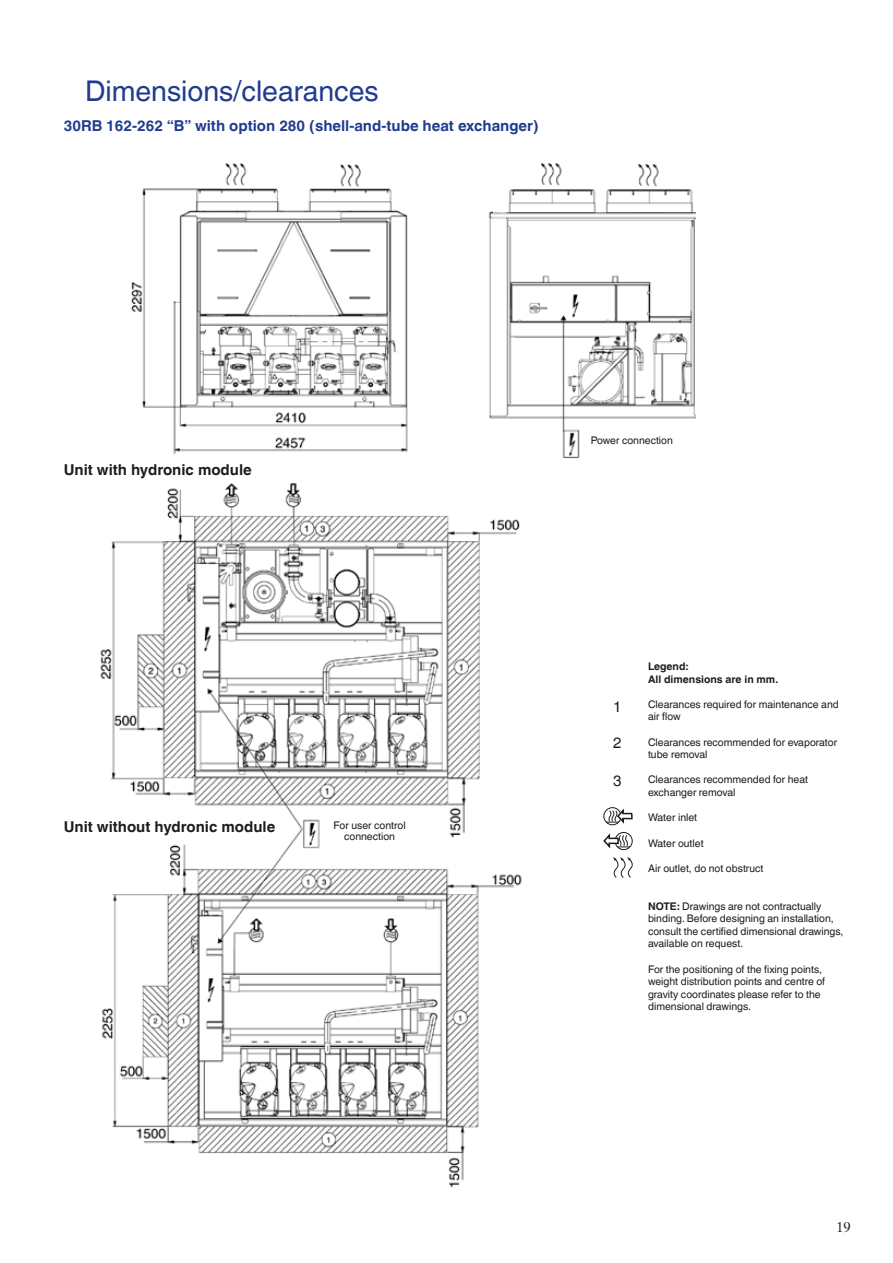
<style>
.page{position:relative;width:893px;height:1263px;background:#fff}
.page>*{position:absolute;margin:0;border:0;box-sizing:border-box;transform-origin:0 0}
.t1{font:28.5px "Helvetica Linotype";color:#213b8f}
.t2{font:700 15px "Helvetica Linotype";color:#213b8f}
.t3{font:700 15px "Helvetica Linotype";color:#1d1d1b}
.t4{font:15px "Helvetica Linotype";color:#1d1d1b}
.t5{font:14.25px "Times Ten LT Std";color:#1d1d1b}
.t6{font:10.5px/12.6px "Helvetica Linotype";color:#1d1d1b}
.t7{font:700 10.5px/12.6px "Helvetica Linotype";color:#1d1d1b}
.s1{font-weight:700}
</style>
<div class="page">
<img style="left:100px;top:164px;width:595px;height:1023px">
<svg style="left:602px;top:807px;width:31px;height:44px"></svg>
<svg style="left:613px;top:857px;width:19px;height:21px"></svg>
<h1 class="t1" style="left:85px;top:75px;width:295px">Dimensions/clearances</h1>
<h2 class="t2" style="left:64px;top:117px;width:476px">30RB 162-262 “B” with option 280 (shell-and-tube heat exchanger)</h2>
<h2 class="t3" style="left:64px;top:461px;width:190px">Unit with hydronic module</h2>
<h2 class="t3" style="left:64px;top:817px;width:213px">Unit without hydronic module</h2>
<p class="t6" style="left:334px;top:819px;width:74px;line-height:11.6px;text-align:center">For user control connection</p>
<p class="t6" style="left:591px;top:434px;width:84px">Power connection</p>
<h2 class="t4" style="left:613px;top:698px;width:10px">1</h2>
<h2 class="t4" style="left:613px;top:734px;width:10px">2</h2>
<h2 class="t4" style="left:613px;top:772px;width:10px">3</h2>
<p class="t7" style="left:648px;top:660px;width:132px">Legend:<br>All dimensions are in mm.</p>
<p class="t6" style="left:648px;top:698px;width:192px">Clearances required for maintenance and air flow</p>
<p class="t6" style="left:648px;top:736px;width:191px">Clearances recommended for evaporator tube removal</p>
<p class="t6" style="left:648px;top:773px;width:162px">Clearances recommended for heat exchanger removal</p>
<p class="t6" style="left:648px;top:811px;width:51px">Water inlet</p>
<p class="t6" style="left:648px;top:836px;width:57px">Water outlet</p>
<p class="t6" style="left:648px;top:862px;width:117px">Air outlet, do not obstruct</p>
<p class="t6" style="left:648px;top:899px;width:197px"><span class="s1">NOTE:</span> Drawings are not contractually binding. Before designing an installation, consult the certified dimensional drawings, available on request.</p>
<p class="t6" style="left:648px;top:962px;width:179px">For the positioning of the fixing points, weight distribution points and centre of gravity coordinates please refer to the dimensional drawings.</p>
<h3 class="t5" style="left:837px;top:1218px;width:15px">19</h3>
</div>
